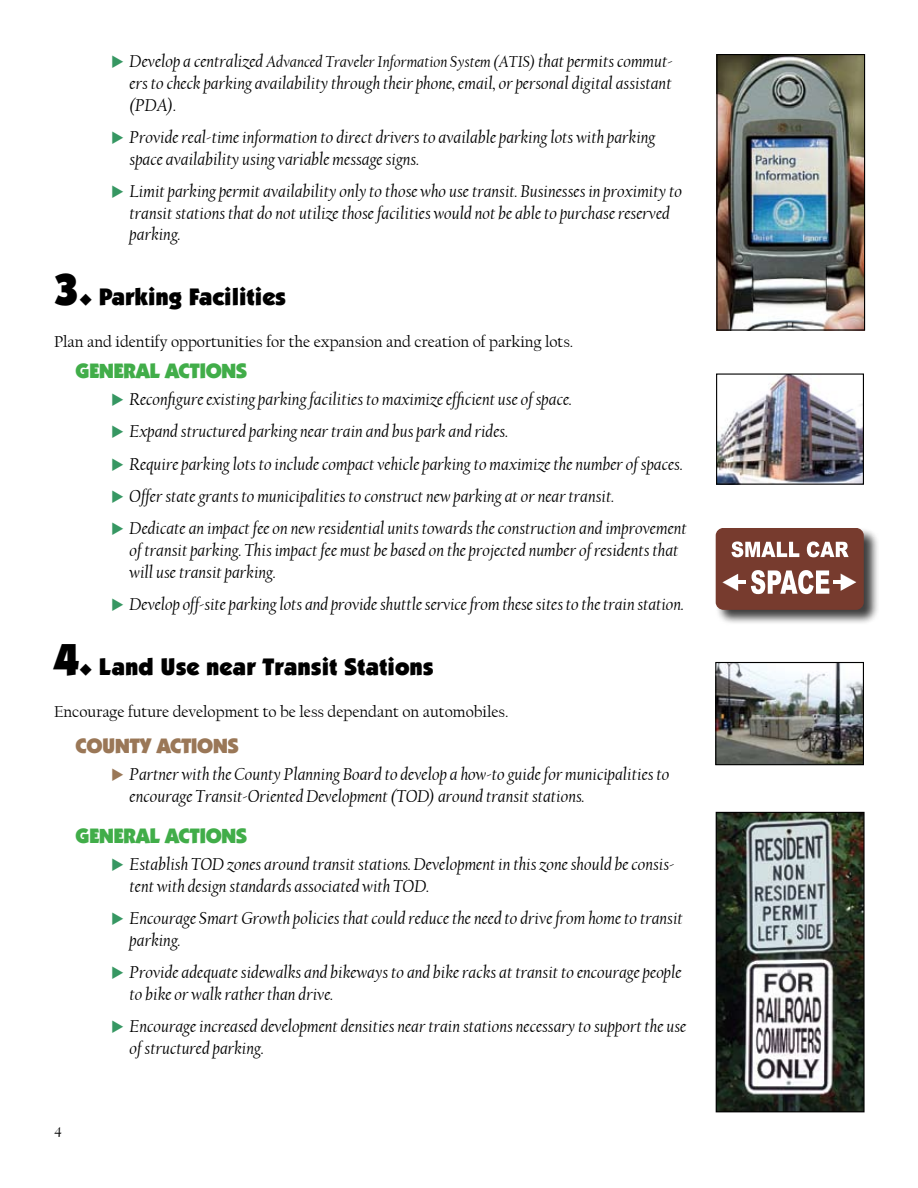
<style>
.page{position:relative;width:918px;height:1188px;background:#fff}
.page>*{position:absolute;margin:0;border:0;box-sizing:border-box;transform-origin:0 0}
.t1{font:900 24px "Kabel IT Cby BT";color:#000}
.t2{font:900 21px "Kabel IT Cby BT";letter-spacing:-.025em;color:#41ad49}
.t3{font:900 21px "Kabel IT Cby BT";letter-spacing:-.025em;color:#9a7757}
.t4{font:italic 18px/21.6px "Californian FB";color:#000}
.t5{font:16.5px "Californian FB";color:#000}
.t6{font:italic 16.5px "Californian FB";color:#000}
.t7{font:15px "Californian FB";color:#000}
.s1{color:#369762}
.s2{font-size:18px}
.s3{font-size:45px}
.s4{color:#997757}
</style>
<div class="page">
<img style="left:717px;top:664px;width:145px;height:99px">
<div style="left:715px;top:662px;width:149px;height:103px;border:1px solid #000"></div>
<img style="left:718px;top:56px;width:145px;height:273px">
<div style="left:716px;top:54px;width:149px;height:277px;border:1px solid #000"></div>
<div style="left:715px;top:527px;width:171px;height:105px;background:#000;opacity:.75"></div>
<div style="left:716px;top:528px;width:148px;height:82px;background:#773b2e;border-radius:8px"></div>
<svg style="left:731px;top:541px;width:68px;height:16px"></svg>
<svg style="left:807px;top:541px;width:42px;height:16px"></svg>
<svg style="left:751px;top:570px;width:105px;height:24px"></svg>
<svg style="left:723px;top:574px;width:22px;height:17px"></svg>
<img style="left:718px;top:376px;width:144px;height:107px">
<div style="left:716px;top:374px;width:148px;height:111px;border:1px solid #000"></div>
<img style="left:718px;top:814px;width:145px;height:296px">
<div style="left:716px;top:812px;width:149px;height:300px;border:1px solid #000"></div>
<p class="t6" style="left:111px;top:53px;width:563px"><span class="s1">◆</span> <span class="s2">Develop a centralized</span> Advanced Traveler Information System (ATIS) <span class="s2">that permits commut-</span></p>
<p class="t4" style="left:130px;top:73px;width:544px">ers to check parking availability through their phone, email, or personal digital assistant (PDA).</p>
<p class="t4" style="left:130px;top:127px;width:527px;text-indent:-18px"><span class="s1">◆</span> Provide real-time information to direct drivers to available parking lots with parking space availability using variable message signs.</p>
<p class="t4" style="left:130px;top:181px;width:554px;text-indent:-18px"><span class="s1">◆</span> Limit parking permit availability only to those who use transit. Businesses in proximity to transit stations that do not utilize those facilities would not be able to purchase reserved parking.</p>
<h1 class="t1" style="left:54px;top:282px;width:234px"><span class="s3">3.</span> Parking Facilities</h1>
<p class="t5" style="left:54px;top:333px;width:521px">Plan and identify opportunities for the expansion and creation of parking lots.</p>
<p class="t2" style="left:76px;top:358px;width:173px">GENERAL ACTIONS</p>
<p class="t4" style="left:111px;top:388px;width:462px"><span class="s1">◆</span> Reconfigure existing parking facilities to maximize efficient use of space.</p>
<p class="t4" style="left:111px;top:421px;width:398px"><span class="s1">◆</span> Expand structured parking near train and bus park and rides.</p>
<p class="t4" style="left:111px;top:453px;width:573px"><span class="s1">◆</span> Require parking lots to include compact vehicle parking to maximize the number of spaces.</p>
<p class="t4" style="left:111px;top:486px;width:505px"><span class="s1">◆</span> Offer state grants to municipalities to construct new parking at or near transit.</p>
<p class="t4" style="left:130px;top:518px;width:559px;text-indent:-18px"><span class="s1">◆</span> Dedicate an impact fee on new residential units towards the construction and improvement of transit parking. This impact fee must be based on the projected number of residents that will use transit parking.</p>
<p class="t4" style="left:111px;top:594px;width:574px"><span class="s1">◆</span> Develop off-site parking lots and provide shuttle service from these sites to the train station.</p>
<h1 class="t1" style="left:54px;top:652px;width:381px"><span class="s3">4.</span> Land Use near Transit Stations</h1>
<p class="t5" style="left:54px;top:703px;width:456px">Encourage future development to be less dependant on automobiles.</p>
<p class="t3" style="left:76px;top:733px;width:165px">COUNTY ACTIONS</p>
<p class="t4" style="left:130px;top:764px;width:541px;text-indent:-18px"><span class="s4">◆</span> Partner with the County Planning Board to develop a how-to guide for municipalities to encourage Transit-Oriented Development (TOD) around transit stations.</p>
<p class="t2" style="left:76px;top:823px;width:173px">GENERAL ACTIONS</p>
<p class="t4" style="left:130px;top:854px;width:547px;text-indent:-18px"><span class="s1">◆</span> Establish TOD zones around transit stations. Development in this zone should be consis&shy;tent with design standards associated with TOD.</p>
<p class="t4" style="left:130px;top:908px;width:555px;text-indent:-18px"><span class="s1">◆</span> Encourage Smart Growth policies that could reduce the need to drive from home to transit parking.</p>
<p class="t4" style="left:130px;top:962px;width:554px;text-indent:-18px"><span class="s1">◆</span> Provide adequate sidewalks and bikeways to and bike racks at transit to encourage people to bike or walk rather than drive.</p>
<p class="t4" style="left:130px;top:1016px;width:558px;text-indent:-18px"><span class="s1">◆</span> Encourage increased development densities near train stations necessary to support the use of structured parking.</p>
<p class="t7" style="left:54px;top:1124px;width:9px">4</p>
</div>
